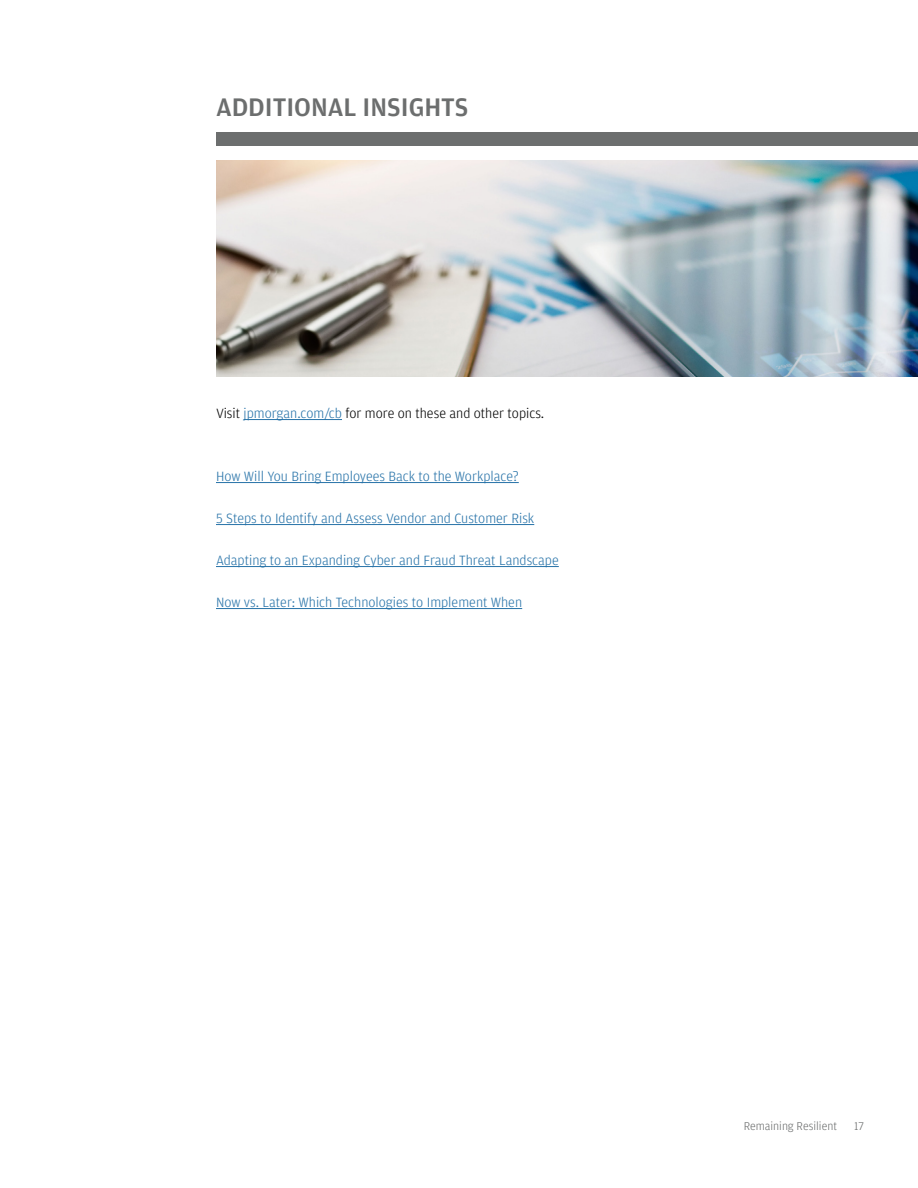
<style>
.page{position:relative;width:918px;height:1188px;background:#fff}
.page>*{position:absolute;margin:0;border:0;box-sizing:border-box;transform-origin:0 0}
.t1{font:500 27px "Amplitude";color:#6c6e6e}
.t2{font:300 14.25px "Amplitude";color:#2672a8}
.t3{font:300 14.25px "Amplitude";color:#000}
.t4{font:300 12px "Amplitude";color:#6c6e6e}
.s1{color:#2672a8}
</style>
<div class="page">
<div style="left:216px;top:132px;width:702px;height:13px;background:#6c6e6e"></div>
<img style="left:216px;top:160px;width:702px;height:216px">
<hr style="left:244px;top:419px;width:98px;height:1px;background:#2672a8">
<hr style="left:216px;top:482px;width:303px;height:1px;background:#2672a8">
<hr style="left:216px;top:524px;width:318px;height:1px;background:#2672a8">
<hr style="left:216px;top:566px;width:343px;height:1px;background:#2672a8">
<hr style="left:216px;top:608px;width:306px;height:1px;background:#2672a8">
<p class="t1" style="left:216px;top:90px;width:254px">ADDITIONAL INSIGHTS</p>
<p class="t3" style="left:216px;top:404px;width:330px">Visit <span class="s1">jpmorgan.com/cb</span> for more on these and other topics.</p>
<p class="t2" style="left:216px;top:467px;width:304px">How Will You Bring Employees Back to the Workplace?</p>
<p class="t2" style="left:216px;top:509px;width:320px">5 Steps to Identify and Assess Vendor and Customer Risk</p>
<p class="t2" style="left:216px;top:551px;width:344px">Adapting to an Expanding Cyber and Fraud Threat Landscape</p>
<p class="t2" style="left:216px;top:593px;width:308px">Now vs. Later: Which Technologies to Implement When</p>
<p class="t4" style="left:744px;top:1119px;width:95px">Remaining Resilient</p>
<p class="t4" style="left:854px;top:1119px;width:11px">17</p>
</div>
